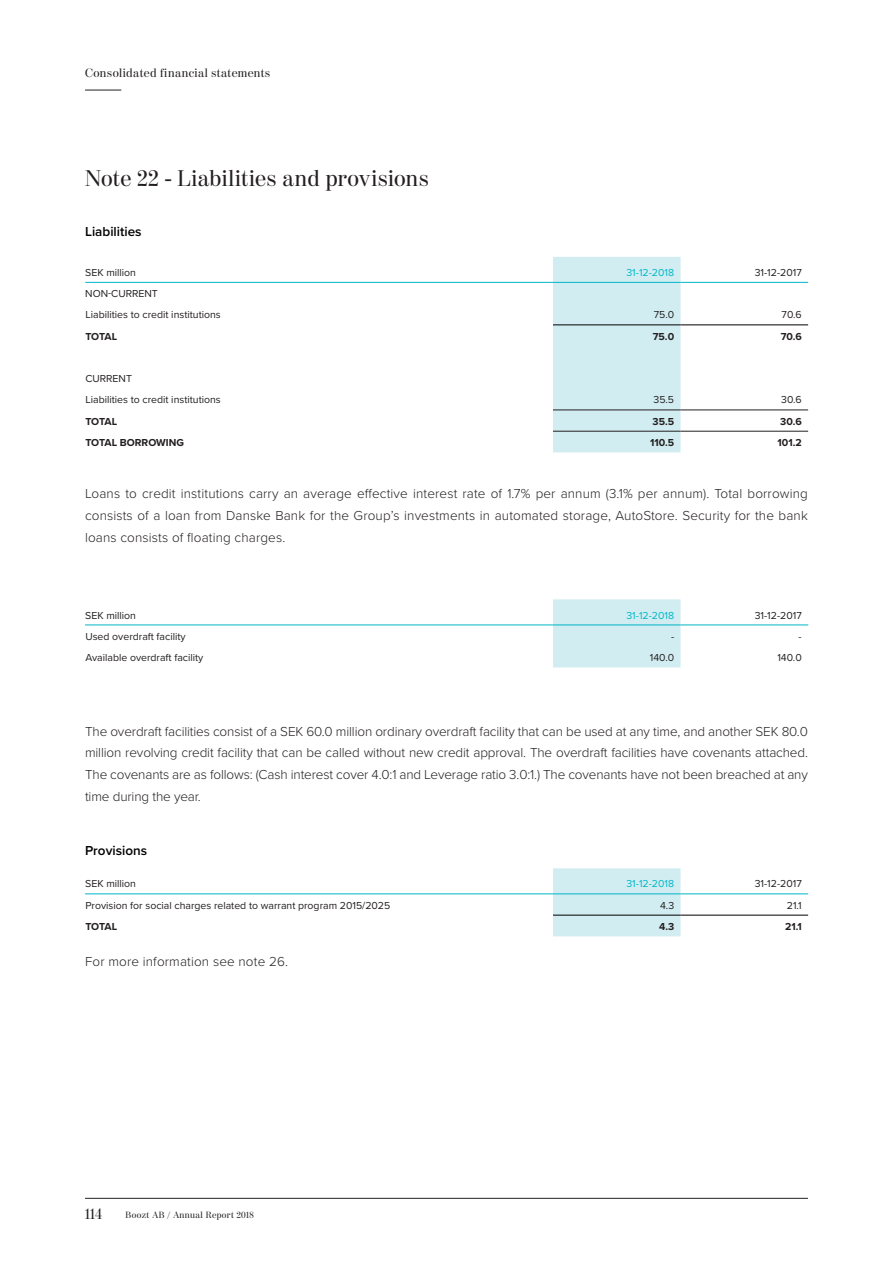
<style>
.page{position:relative;width:893px;height:1263px;background:#fff}
.page>*{position:absolute;margin:0;border:0;box-sizing:border-box;transform-origin:0 0}
.t1{font:22.5px "Moderno FB";letter-spacing:.01em;color:#231f20}
.t2{font:15px "Moderno FB";color:#231f20}
.t3{font:300 13.5px/21.8px "Proxima Nova";letter-spacing:.01em;color:#231f20;text-align:justify}
.t4{font:600 13.5px "Proxima Nova";color:#000001}
.t5{font:12px "Moderno FB";letter-spacing:.03em;color:#231f20}
.t6{font:10.5px "Proxima Nova";color:#231f20}
.t7{font:700 10.5px "Proxima Nova";color:#231f20}
.t8{font:10.5px "Proxima Nova";color:#00b6c8}
.t9{font:9px "Moderno FB";letter-spacing:.04em;color:#231f20}
</style>
<div class="page">
<hr style="left:85px;top:1198px;width:723px;height:1px;background:#231f20">
<div style="left:553px;top:257px;width:128px;height:195px;background:#d2edf1"></div>
<hr style="left:553px;top:325px;width:128px;height:1px;background:#000">
<hr style="left:681px;top:325px;width:127px;height:1px;background:#000">
<hr style="left:553px;top:410px;width:128px;height:1px;background:#231f20">
<hr style="left:681px;top:410px;width:127px;height:1px;background:#231f20">
<hr style="left:553px;top:431px;width:128px;height:1px;background:#231f20">
<hr style="left:681px;top:431px;width:127px;height:1px;background:#231f20">
<hr style="left:85px;top:282px;width:468px;height:1px;background:#00b6c8">
<hr style="left:553px;top:282px;width:128px;height:1px;background:#00b6c8">
<hr style="left:681px;top:282px;width:127px;height:1px;background:#00b6c8">
<div style="left:553px;top:599px;width:128px;height:68px;background:#d2edf1"></div>
<hr style="left:85px;top:625px;width:468px;height:1px;background:#00b6c8">
<hr style="left:553px;top:625px;width:128px;height:1px;background:#00b6c8">
<hr style="left:681px;top:625px;width:127px;height:1px;background:#00b6c8">
<div style="left:553px;top:868px;width:128px;height:68px;background:#d2edf1"></div>
<hr style="left:553px;top:915px;width:128px;height:1px;background:#000">
<hr style="left:681px;top:915px;width:127px;height:1px;background:#000">
<hr style="left:85px;top:894px;width:468px;height:1px;background:#00b6c8">
<hr style="left:553px;top:894px;width:128px;height:1px;background:#00b6c8">
<hr style="left:681px;top:894px;width:127px;height:1px;background:#00b6c8">
<hr style="left:85px;top:90px;width:36px;height:1px;background:#231f20">
<p class="t5" style="left:85px;top:66px;width:187px">Consolidated financial statements</p>
<p class="t1" style="left:85px;top:166px;width:345px">Note 22 - Liabilities and provisions</p>
<p class="t4" style="left:85px;top:221px;width:58px">Liabilities</p>
<p class="t6" style="left:85px;top:265px;width:52px">SEK million</p>
<p class="t8" style="left:626px;top:265px;width:49px">31-12-2018</p>
<p class="t6" style="left:755px;top:265px;width:49px">31-12-2017</p>
<p class="t6" style="left:85px;top:286px;width:74px">NON-CURRENT</p>
<p class="t6" style="left:85px;top:307px;width:137px">Liabilities to credit institutions</p>
<p class="t6" style="left:654px;top:307px;width:22px">75.0</p>
<p class="t6" style="left:782px;top:307px;width:22px">70.6</p>
<p class="t7" style="left:85px;top:328px;width:33px">TOTAL</p>
<p class="t7" style="left:653px;top:328px;width:23px">75.0</p>
<p class="t7" style="left:781px;top:328px;width:23px">70.6</p>
<p class="t6" style="left:85px;top:371px;width:48px">CURRENT</p>
<p class="t6" style="left:85px;top:392px;width:137px">Liabilities to credit institutions</p>
<p class="t6" style="left:653px;top:392px;width:22px">35.5</p>
<p class="t6" style="left:781px;top:392px;width:22px">30.6</p>
<p class="t7" style="left:85px;top:413px;width:33px">TOTAL</p>
<p class="t7" style="left:653px;top:413px;width:23px">35.5</p>
<p class="t7" style="left:780px;top:413px;width:23px">30.6</p>
<p class="t7" style="left:85px;top:435px;width:100px">TOTAL BORROWING</p>
<p class="t7" style="left:650px;top:435px;width:25px">110.5</p>
<p class="t7" style="left:778px;top:435px;width:26px">101.2</p>
<p class="t3" style="left:85px;top:482px;width:724px">Loans to credit institutions carry an average effective interest rate of 1.7% per annum (3.1% per annum). Total borrowing consists of a loan from Danske Bank for the Group’s investments in automated storage, AutoStore. Security for the bank loans consists of floating charges.</p>
<p class="t6" style="left:85px;top:607px;width:52px">SEK million</p>
<p class="t8" style="left:626px;top:607px;width:49px">31-12-2018</p>
<p class="t6" style="left:755px;top:607px;width:49px">31-12-2017</p>
<p class="t6" style="left:85px;top:628px;width:102px">Used overdraft facility</p>
<p class="t6" style="left:671px;top:628px;width:5px">-</p>
<p class="t6" style="left:799px;top:628px;width:5px">-</p>
<p class="t6" style="left:85px;top:650px;width:120px">Available overdraft facility</p>
<p class="t6" style="left:650px;top:650px;width:26px">140.0</p>
<p class="t6" style="left:777px;top:650px;width:26px">140.0</p>
<p class="t3" style="left:85px;top:720px;width:724px">The overdraft facilities consist of a SEK 60.0 million ordinary overdraft facility that can be used at any time, and another SEK 80.0 million revolving credit facility that can be called without new credit approval. The overdraft facilities have covenants attached.<br>The covenants are as follows: (Cash interest cover 4.0:1 and Leverage ratio 3.0:1.) The covenants have not been breached at any time during the year.</p>
<p class="t4" style="left:85px;top:841px;width:64px">Provisions</p>
<p class="t6" style="left:85px;top:876px;width:52px">SEK million</p>
<p class="t8" style="left:626px;top:876px;width:49px">31-12-2018</p>
<p class="t6" style="left:755px;top:876px;width:49px">31-12-2017</p>
<p class="t6" style="left:85px;top:897px;width:306px">Provision for social charges related to warrant program 2015/2025</p>
<p class="t6" style="left:660px;top:897px;width:16px">4.3</p>
<p class="t6" style="left:787px;top:897px;width:16px">21.1</p>
<p class="t7" style="left:85px;top:918px;width:33px">TOTAL</p>
<p class="t7" style="left:659px;top:919px;width:17px">4.3</p>
<p class="t7" style="left:785px;top:919px;width:18px">21.1</p>
<p class="t3" style="left:85px;top:950px;width:204px">For more information see note 26.</p>
<p class="t2" style="left:85px;top:1205px;width:19px">114</p>
<p class="t9" style="left:126px;top:1210px;width:130px">Boozt AB / Annual Report 2018</p>
</div>
